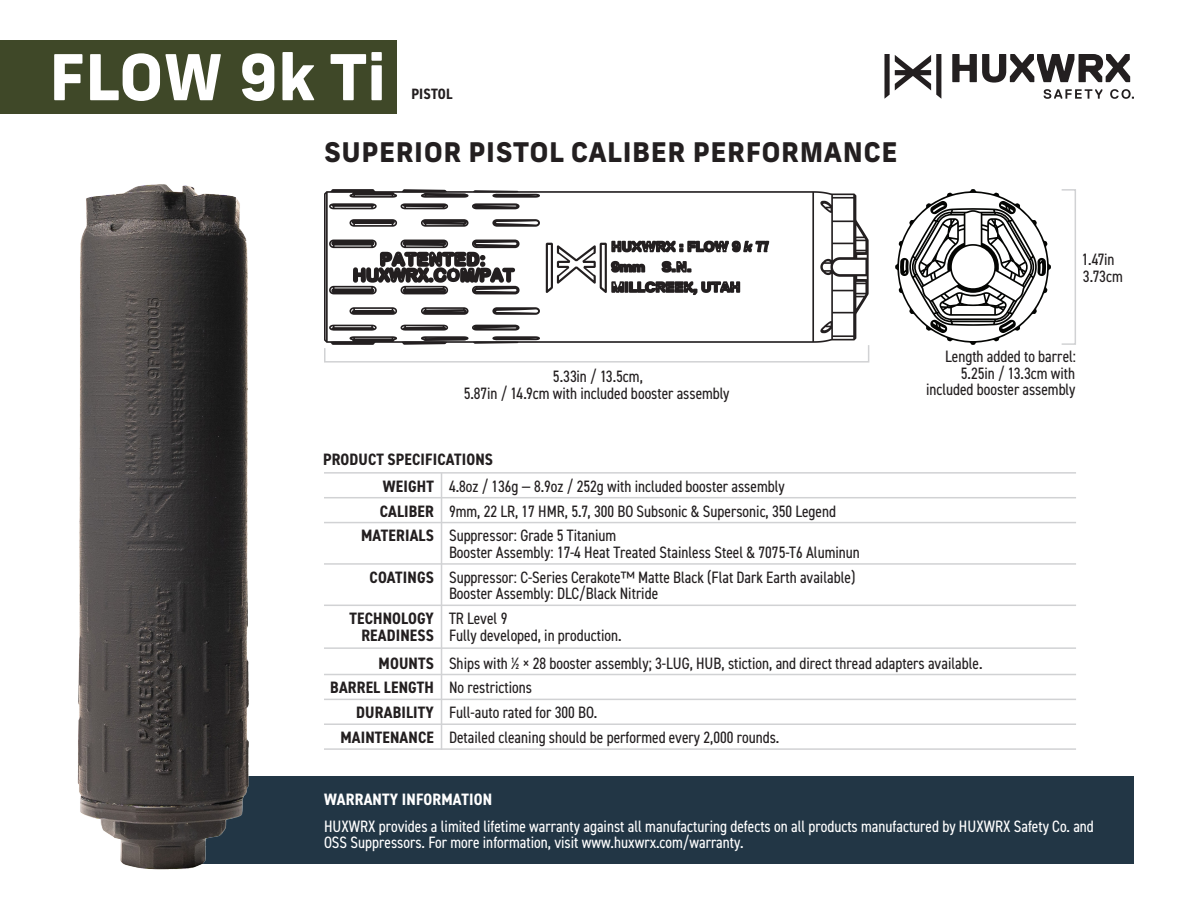
<style>
.page{position:relative;width:1188px;height:918px;background:#fff}
.page>*{position:absolute;margin:0;border:0;box-sizing:border-box;transform-origin:0 0}
.t1{font:800 63px "New Frank";letter-spacing:-.005em;color:#fff}
.t2{font:800 27px "New Frank";letter-spacing:.02em;color:#231f20}
.t3{font:condensed 16.5px "DIN2014";color:#231f20}
.t4{font:condensed 16.5px/16.5px "DIN2014";color:#fff}
.t5{font:700 condensed 16.5px "DIN2014";letter-spacing:.01em;color:#231f20}
.t6{font:700 condensed 16.5px "DIN2014";letter-spacing:.01em;color:#fff}
.t7{font:700 condensed 15px "DIN2014";letter-spacing:.01em;color:#231f20}
</style>
<div class="page">
<div style="left:178px;top:777px;width:956px;height:87px;background:#223645"></div>
<div style="left:0;top:40px;width:396px;height:74px;background:#3f4828"></div>
<svg style="left:1044px;top:89px;width:58px;height:10px"></svg>
<svg style="left:1110px;top:89px;width:24px;height:10px"></svg>
<svg style="left:952px;top:54px;width:178px;height:29px"></svg>
<svg style="left:884px;top:54px;width:57px;height:45px"></svg>
<div style="left:1061px;top:189px;width:15px;height:156px;border:2px solid #d1d2d4"></div>
<hr style="left:324px;top:472px;width:752px;height:2px;background:#d1d2d4">
<hr style="left:324px;top:497px;width:752px;height:1px;background:#d1d2d4">
<hr style="left:324px;top:522px;width:752px;height:1px;background:#d1d2d4">
<hr style="left:324px;top:563px;width:752px;height:2px;background:#d1d2d4">
<hr style="left:324px;top:605px;width:752px;height:1px;background:#d1d2d4">
<hr style="left:324px;top:674px;width:752px;height:1px;background:#d1d2d4">
<hr style="left:324px;top:699px;width:752px;height:1px;background:#d1d2d4">
<hr style="left:324px;top:723px;width:752px;height:2px;background:#d1d2d4">
<hr style="left:324px;top:748px;width:752px;height:2px;background:#d1d2d4">
<hr style="left:324px;top:647px;width:752px;height:2px;background:#d1d2d4">
<hr style="left:441px;top:473px;width:1px;height:277px;background:#d1d2d4">
<svg style="left:895px;top:189px;width:156px;height:156px"></svg>
<svg style="left:324px;top:345px;width:546px;height:18px"></svg>
<svg style="left:324px;top:189px;width:545px;height:156px"></svg>
<img style="left:77px;top:184px;width:193px;height:686px">
<p class="t1" style="left:49px;top:36px;width:338px">FLOW 9k Ti</p>
<p class="t7" style="left:412px;top:83px;width:42px">PISTOL</p>
<p class="t2" style="left:324px;top:135px;width:575px">SUPERIOR PISTOL CALIBER PERFORMANCE</p>
<p class="t3" style="left:1082px;top:248px;width:34px">1.47in</p>
<p class="t3" style="left:1083px;top:265px;width:41px">3.73cm</p>
<p class="t3" style="left:553px;top:365px;width:91px">5.33in / 13.5cm,</p>
<p class="t3" style="left:464px;top:382px;width:267px">5.87in / 14.9cm with included booster assembly</p>
<p class="t5" style="left:323px;top:449px;width:172px">PRODUCT SPECIFICATIONS</p>
<p class="t5" style="left:383px;top:475px;width:52px">WEIGHT</p>
<p class="t3" style="left:449px;top:475px;width:337px">4.8oz / 136g — 8.9oz / 252g with included booster assembly</p>
<p class="t5" style="left:380px;top:500px;width:56px">CALIBER</p>
<p class="t3" style="left:449px;top:500px;width:389px">9mm, 22 LR, 17 HMR, 5.7, 300 BO Subsonic &amp; Supersonic, 350 Legend</p>
<p class="t5" style="left:361px;top:525px;width:74px">MATERIALS</p>
<p class="t3" style="left:449px;top:525px;width:169px">Suppressor: Grade 5 Titanium</p>
<p class="t3" style="left:449px;top:541px;width:412px">Booster Assembly: 17-4 Heat Treated Stainless Steel &amp; 7075-T6 Aluminun</p>
<p class="t5" style="left:370px;top:566px;width:66px">COATINGS</p>
<p class="t3" style="left:449px;top:566px;width:408px">Suppressor: C-Series Cerakote™ Matte Black (Flat Dark Earth available)</p>
<p class="t3" style="left:449px;top:583px;width:211px">Booster Assembly: DLC/Black Nitride</p>
<p class="t5" style="left:350px;top:607px;width:86px">TECHNOLOGY</p>
<p class="t5" style="left:361px;top:624px;width:74px">READINESS</p>
<p class="t3" style="left:449px;top:607px;width:60px">TR Level 9</p>
<p class="t3" style="left:449px;top:624px;width:174px">Fully developed, in production.</p>
<p class="t3" style="left:945px;top:346px;width:132px">Length added to barrel:</p>
<p class="t3" style="left:961px;top:362px;width:116px">5.25in / 13.3cm with</p>
<p class="t3" style="left:926px;top:379px;width:151px">included booster assembly</p>
<p class="t5" style="left:379px;top:652px;width:57px">MOUNTS</p>
<p class="t3" style="left:449px;top:652px;width:535px">Ships with ½ × 28 booster assembly; 3-LUG, HUB, stiction, and direct thread adapters available.</p>
<p class="t5" style="left:330px;top:677px;width:105px">BARREL LENGTH</p>
<p class="t3" style="left:449px;top:677px;width:85px">No restrictions</p>
<p class="t5" style="left:356px;top:702px;width:79px">DURABILITY</p>
<p class="t3" style="left:449px;top:702px;width:150px">Full-auto rated for 300 BO.</p>
<p class="t5" style="left:340px;top:726px;width:95px">MAINTENANCE</p>
<p class="t3" style="left:449px;top:726px;width:332px">Detailed cleaning should be performed every 2,000 rounds.</p>
<p class="t6" style="left:324px;top:789px;width:169px">WARRANTY INFORMATION</p>
<p class="t4" style="left:324px;top:817px;width:771px">HUXWRX provides a limited lifetime warranty against all manufacturing defects on all products manufactured by HUXWRX Safety Co. and<br>OSS Suppressors. For more information, visit www.huxwrx.com/warranty.</p>
</div>
